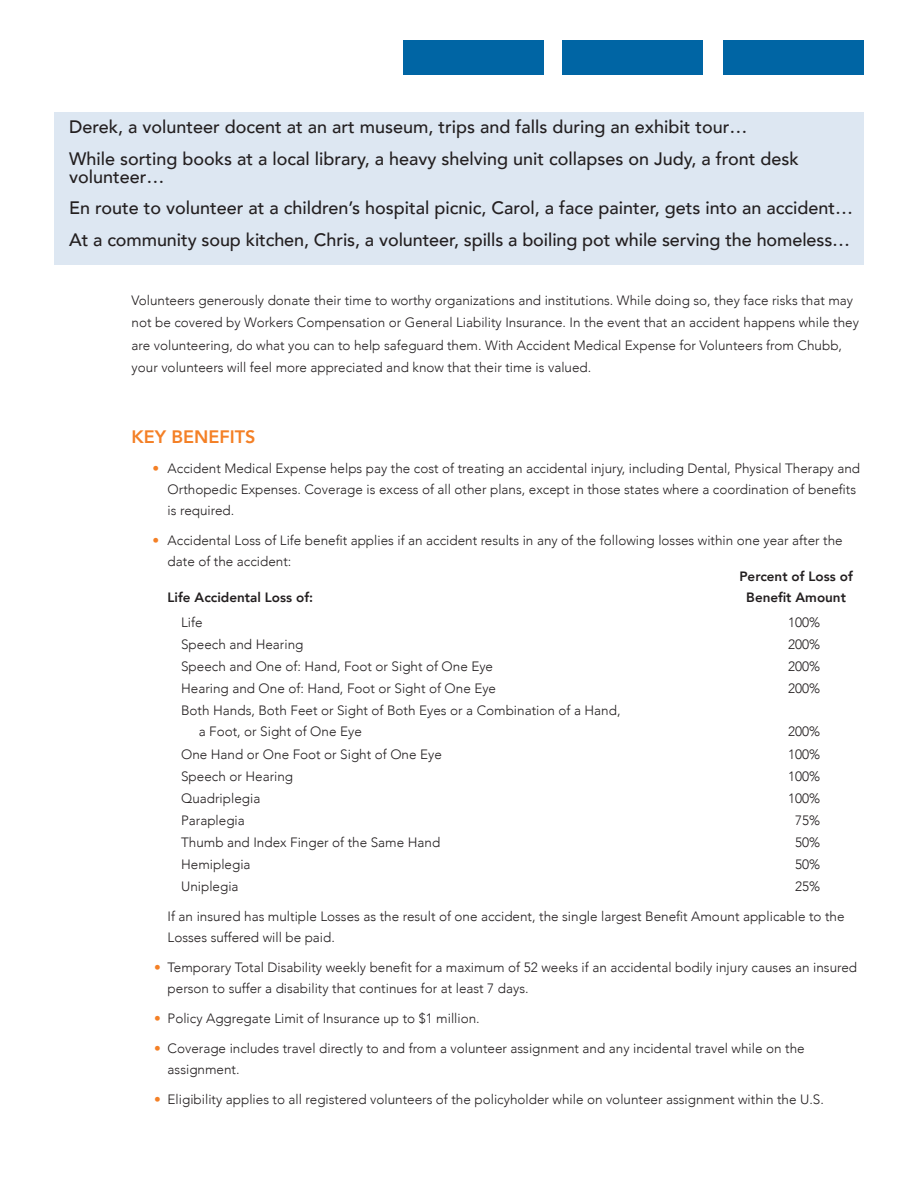
<style>
.page{position:relative;width:918px;height:1188px;background:#fff}
.page>*{position:absolute;margin:0;border:0;box-sizing:border-box;transform-origin:0 0}
.t1{font:500 18px/31.5px "Avenir";color:#231f20}
.t2{font:800 18px "Avenir";color:#f48026}
.t3{font:300 13.5px/21px "Avenir";color:#231f20}
.t4{font:800 13.5px "Avenir";color:#231f20}
.s1{color:#f48026}
</style>
<div class="page">
<div style="left:54px;top:112px;width:810px;height:154px;background:#dde7f2"></div>
<div style="left:724px;top:40px;width:140px;height:35px;background:#0065a4"></div>
<div style="left:563px;top:40px;width:140px;height:35px;background:#0065a4"></div>
<div style="left:403px;top:40px;width:140px;height:35px;background:#0065a4"></div>
<h1 class="t1" style="left:69px;top:111px;width:731px">Derek, a volunteer docent at an art museum, trips and falls during an exhibit tour…<br>While sorting books at a local library, a heavy shelving unit collapses on Judy, a front desk</h1>
<h1 class="t1" style="left:69px;top:160px;width:785px">volunteer…<br>En route to volunteer at a children’s hospital picnic, Carol, a face painter, gets into an accident…<br>At a community soup kitchen, Chris, a volunteer, spills a boiling pot while serving the homeless…</h1>
<p class="t3" style="left:132px;top:289px;width:729px;line-height:22.5px">Volunteers generously donate their time to worthy organizations and institutions. While doing so, they face risks that may not be covered by Workers Compensation or General Liability Insurance. In the event that an accident happens while they are volunteering, do what you can to help safeguard them. With Accident Medical Expense for Volunteers from Chubb, your volunteers will feel more appreciated and know that their time is valued.</p>
<h1 class="t2" style="left:132px;top:420px;width:125px">KEY BENEFITS</h1>
<p class="t3" style="left:168px;top:458px;width:694px;text-indent:-15px"><span class="s1">•</span> Accident Medical Expense helps pay the cost of treating an accidental injury, including Dental, Physical Therapy and<br>Orthopedic Expenses. Coverage is excess of all other plans, except in those states where a coordination of benefits is required.</p>
<p class="t3" style="left:168px;top:530px;width:677px;text-indent:-15px"><span class="s1">•</span> Accidental Loss of Life benefit applies if an accident results in any of the following losses within one year after the date of the accident:</p>
<p class="t4" style="left:739px;top:564px;width:115px">Percent of Loss of</p>
<p class="t4" style="left:168px;top:585px;width:147px">Life Accidental Loss of:</p>
<p class="t4" style="left:746px;top:585px;width:101px">Benefit Amount</p>
<p class="t3" style="left:181px;top:612px;width:23px">Life</p>
<p class="t3" style="left:788px;top:612px;width:34px">100%</p>
<p class="t3" style="left:181px;top:634px;width:124px">Speech and Hearing</p>
<p class="t3" style="left:788px;top:634px;width:34px">200%</p>
<p class="t3" style="left:181px;top:656px;width:314px">Speech and One of: Hand, Foot or Sight of One Eye</p>
<p class="t3" style="left:788px;top:656px;width:34px">200%</p>
<p class="t3" style="left:181px;top:678px;width:317px">Hearing and One of: Hand, Foot or Sight of One Eye</p>
<p class="t3" style="left:788px;top:678px;width:34px">200%</p>
<p class="t3" style="left:199px;top:700px;width:423px;text-indent:-18px">Both Hands, Both Feet or Sight of Both Eyes or a Combination of a Hand, a Foot, or Sight of One Eye</p>
<p class="t3" style="left:788px;top:721px;width:34px">200%</p>
<p class="t3" style="left:181px;top:743px;width:262px">One Hand or One Foot or Sight of One Eye</p>
<p class="t3" style="left:788px;top:743px;width:34px">100%</p>
<p class="t3" style="left:181px;top:765px;width:114px">Speech or Hearing</p>
<p class="t3" style="left:788px;top:765px;width:34px">100%</p>
<p class="t3" style="left:181px;top:788px;width:81px">Quadriplegia</p>
<p class="t3" style="left:788px;top:788px;width:34px">100%</p>
<p class="t3" style="left:181px;top:810px;width:65px">Paraplegia</p>
<p class="t3" style="left:795px;top:810px;width:27px">75%</p>
<p class="t3" style="left:181px;top:832px;width:261px">Thumb and Index Finger of the Same Hand</p>
<p class="t3" style="left:795px;top:832px;width:27px">50%</p>
<p class="t3" style="left:181px;top:854px;width:71px">Hemiplegia</p>
<p class="t3" style="left:795px;top:854px;width:27px">50%</p>
<p class="t3" style="left:181px;top:876px;width:59px">Uniplegia</p>
<p class="t3" style="left:795px;top:876px;width:27px">25%</p>
<p class="t3" style="left:168px;top:906px;width:678px">If an insured has multiple Losses as the result of one accident, the single largest Benefit Amount applicable to the<br>Losses suffered will be paid.</p>
<p class="t3" style="left:168px;top:957px;width:691px;text-indent:-14px"><span class="s1">•</span> Temporary Total Disability weekly benefit for a maximum of 52 weeks if an accidental bodily injury causes an insured person to suffer a disability that continues for at least 7 days.</p>
<p class="t3" style="left:154px;top:1008px;width:327px"><span class="s1">•</span> Policy Aggregate Limit of Insurance up to $1 million.</p>
<p class="t3" style="left:168px;top:1038px;width:639px;text-indent:-14px"><span class="s1">•</span> Coverage includes travel directly to and from a volunteer assignment and any incidental travel while on the assignment.</p>
<p class="t3" style="left:154px;top:1089px;width:671px"><span class="s1">•</span> Eligibility applies to all registered volunteers of the policyholder while on volunteer assignment within the U.S.</p>
</div>
